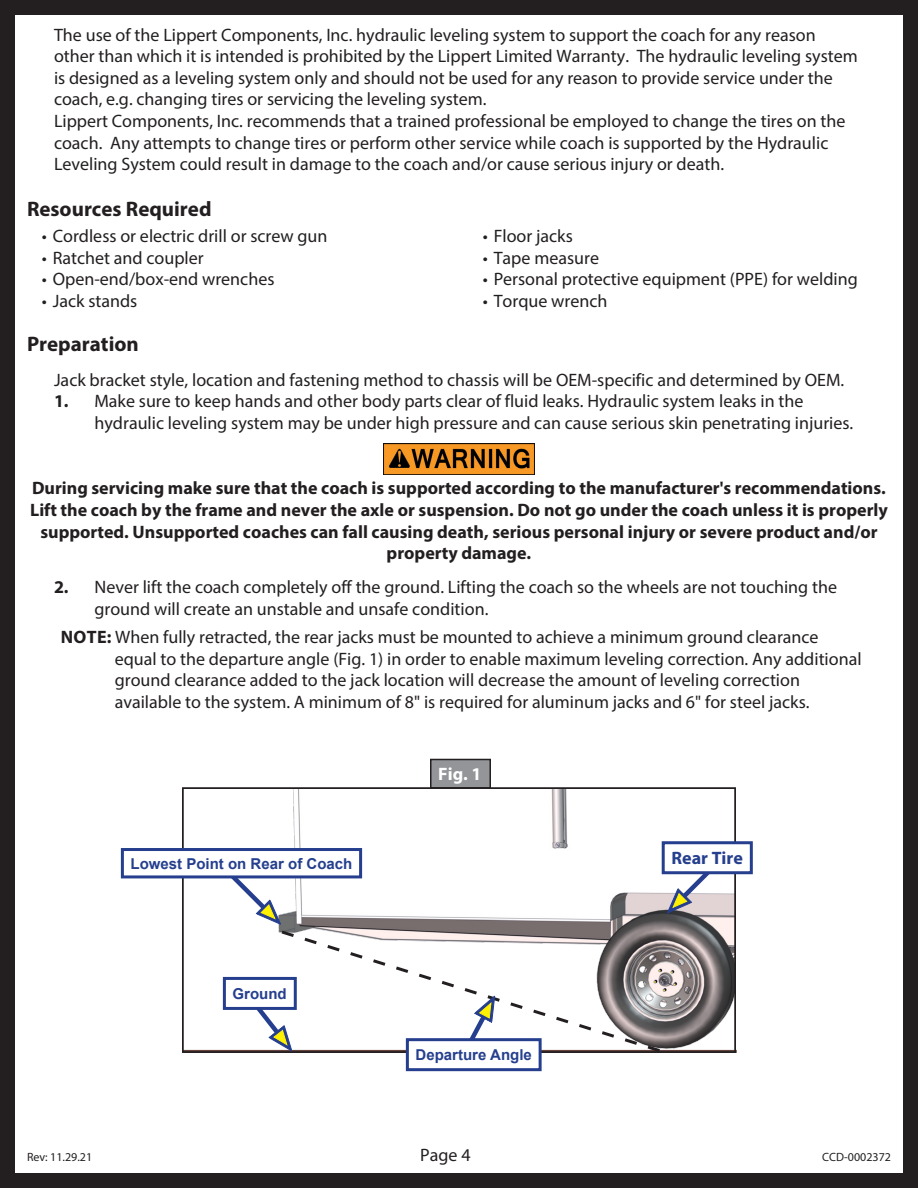
<style>
.page{position:relative;width:918px;height:1188px;background:#fff}
.page>*{position:absolute;margin:0;border:0;box-sizing:border-box;transform-origin:0 0}
.t1{font:700 21px "Myriad Pro";color:#231f20}
.Notes{font:18px/21.6px "Myriad Pro";color:#231f20}
.Body_Text{font:18px/21.6px "Myriad Pro";color:#231f20}
.Body_No_Indent{font:700 18px/21.6px "Myriad Pro";color:#231f20;text-align:center}
.t2{font:700 18px "Myriad Pro";color:#253f8e}
.t3{font:700 18px "Myriad Pro";color:#fff}
.Notes-2{font:700 18px "Myriad Pro";color:#231f20}
.t4{font:700 15px "Arial";color:#253f8e}
.t5{font:12px "Myriad Pro";color:#231f20}
.s1{font-weight:700}
</style>
<div class="page">
<div style="left:0;top:0;width:918px;height:1188px;border:15px solid #231f20"></div>
<hr style="left:183px;top:1050px;width:554px;height:3px;background:#67423d">
<div style="left:431px;top:759px;width:59px;height:29px;background:#939598"></div>
<div style="left:430px;top:759px;width:61px;height:30px;border:2px solid #231f20"></div>
<img style="left:185px;top:790px;width:548px;height:260px">
<div style="left:182px;top:787px;width:554px;height:266px;border:2px solid #231f20"></div>
<svg style="left:278px;top:928px;width:385px;height:126px"></svg>
<svg style="left:218px;top:878px;width:63px;height:46px"></svg>
<svg style="left:667px;top:874px;width:63px;height:39px"></svg>
<svg style="left:451px;top:996px;width:44px;height:76px"></svg>
<svg style="left:237px;top:1010px;width:55px;height:41px"></svg>
<div style="left:663px;top:843px;width:88px;height:30px;background:#fff"></div>
<div style="left:662px;top:841px;width:91px;height:33px;border:3px solid #253f8e"></div>
<div style="left:407px;top:1040px;width:133px;height:30px;background:#fff"></div>
<div style="left:406px;top:1038px;width:136px;height:33px;border:3px solid #253f8e"></div>
<div style="left:122px;top:850px;width:239px;height:27px;background:#fff"></div>
<div style="left:121px;top:848px;width:241px;height:30px;border:3px solid #253f8e"></div>
<div style="left:224px;top:978px;width:71px;height:30px;background:#fff"></div>
<div style="left:223px;top:977px;width:74px;height:33px;border:3px solid #253f8e"></div>
<img style="left:383px;top:443px;width:152px;height:31px">
<p class="Body_Text" style="left:54px;top:23px;width:805px">The use of the Lippert Components, Inc. hydraulic leveling system to support the coach for any reason other than which it is intended is prohibited by the Lippert Limited Warranty. The hydraulic leveling system is designed as a leveling system only and should not be used for any reason to provide service under the coach, e.g. changing tires or servicing the leveling system.</p>
<p class="Body_Text" style="left:54px;top:110px;width:793px">Lippert Components, Inc. recommends that a trained professional be employed to change the tires on the coach. Any attempts to change tires or perform other service while coach is supported by the Hydraulic<br>Leveling System could result in damage to the coach and/or cause serious injury or death.</p>
<p class="t1" style="left:27px;top:195px;width:186px">Resources Required</p>
<p class="Notes" style="left:42px;top:225px;width:287px">• Cordless or electric drill or screw gun</p>
<p class="Notes" style="left:42px;top:247px;width:163px">• Ratchet and coupler</p>
<p class="Notes" style="left:42px;top:268px;width:234px">• Open-end/box-end wrenches</p>
<p class="Notes" style="left:42px;top:290px;width:97px">• Jack stands</p>
<p class="Notes" style="left:483px;top:225px;width:91px">• Floor jacks</p>
<p class="Notes" style="left:483px;top:247px;width:118px">• Tape measure</p>
<p class="Notes" style="left:483px;top:268px;width:376px">• Personal protective equipment (PPE) for welding</p>
<p class="Notes" style="left:483px;top:290px;width:126px">• Torque wrench</p>
<p class="t1" style="left:27px;top:330px;width:113px">Preparation</p>
<p class="Body_Text" style="left:54px;top:369px;width:792px">Jack bracket style, location and fastening method to chassis will be OEM-specific and determined by OEM.</p>
<p class="Notes" style="left:94px;top:390px;width:760px;text-indent:-40px"><span class="s1">1.</span> Make sure to keep hands and other body parts clear of fluid leaks. Hydraulic system leaks in the hydraulic leveling system may be under high pressure and can cause serious skin penetrating injuries.</p>
<p class="Body_No_Indent" style="left:30px;top:477px;width:859px">During servicing make sure that the coach is supported according to the manufacturer's recommendations.<br>Lift the coach by the frame and never the axle or suspension. Do not go under the coach unless it is properly supported. Unsupported coaches can fall causing death, serious personal injury or severe product and/or property damage.</p>
<p class="Notes" style="left:94px;top:576px;width:744px;text-indent:-40px"><span class="s1">2.</span> Never lift the coach completely off the ground. Lifting the coach so the wheels are not touching the ground will create an unstable and unsafe condition.</p>
<p class="Notes-2" style="left:61px;top:625px;width:25px">Note</p>
<p class="Notes" style="left:115px;top:626px;width:748px;text-indent:-8px"><span class="s1">:</span> When fully retracted, the rear jacks must be mounted to achieve a minimum ground clearance equal to the departure angle (Fig. 1) in order to enable maximum leveling correction. Any additional ground clearance added to the jack location will decrease the amount of leveling correction available to the system. A minimum of 8" is required for aluminum jacks and 6" for steel jacks.</p>
<p class="t4" style="left:131px;top:853px;width:223px">Lowest Point on Rear of Coach</p>
<p class="t4" style="left:233px;top:983px;width:56px">Ground</p>
<p class="t3" style="left:438px;top:763px;width:45px">Fig. 1</p>
<p class="t4" style="left:416px;top:1044px;width:118px">Departure Angle</p>
<p class="t2" style="left:672px;top:847px;width:73px">Rear Tire</p>
<p class="t5" style="left:27px;top:1150px;width:67px">Rev: 11.29.21</p>
<p class="Notes" style="left:420px;top:1144px;width:52px">Page 4</p>
<p class="t5" style="left:822px;top:1150px;width:70px">CCD-0002372</p>
</div>
